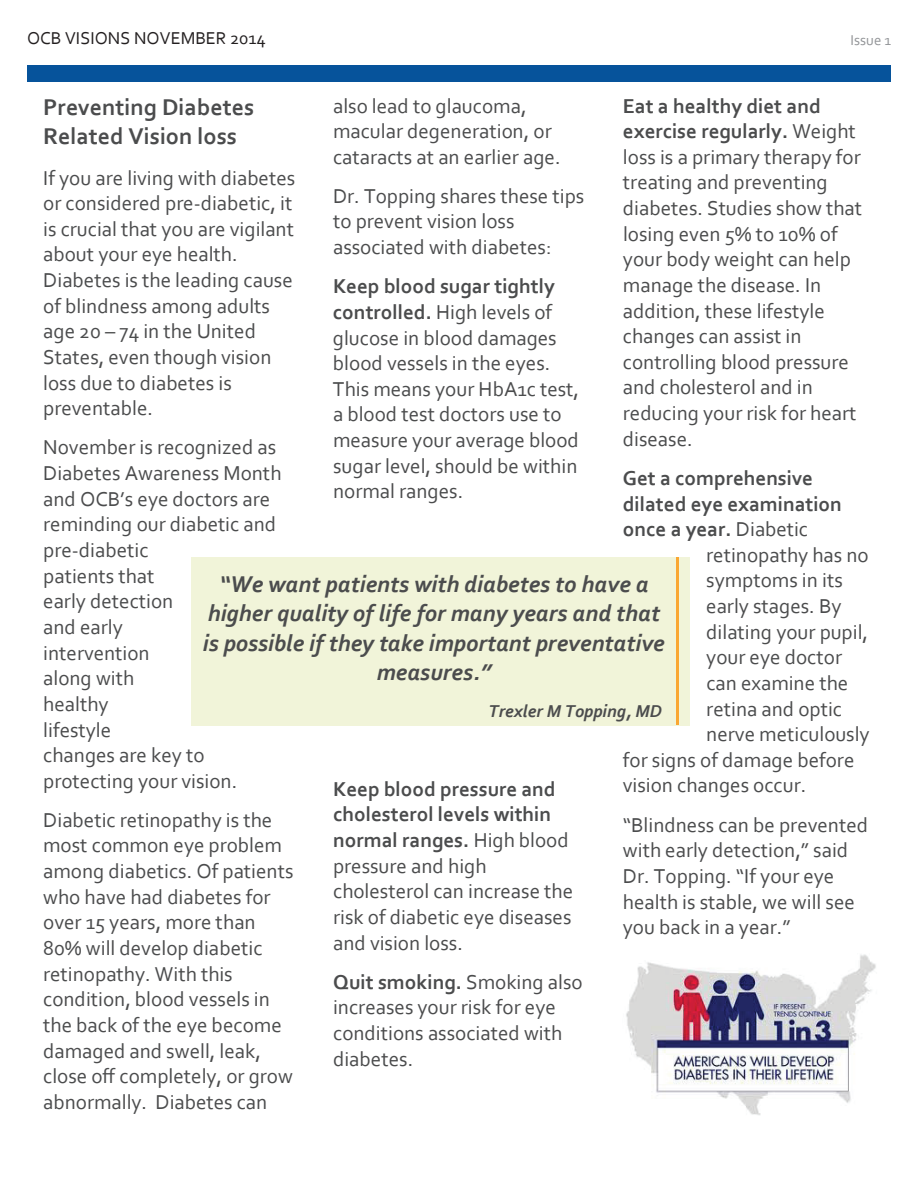
<style>
.page{position:relative;width:918px;height:1188px;background:#fff}
.page>*{position:absolute;margin:0;border:0;box-sizing:border-box;transform-origin:0 0}
.t1{font:italic 700 24px/29.2px "Corbel";color:#4b4c4d;text-align:center}
.t2{font:700 24px/29.2px "Corbel";color:#4b4c4d}
.t3{font:21px/25.7px "Corbel";color:#4b4c4d}
.t4{font:700 21px/25.7px "Corbel";color:#4b4c4d}
.t5{font:18px "Corbel";color:#231f20}
.t6{font:italic 700 18px "Corbel";color:#4b4c4d}
.t7{font:15px "Corbel";color:#939598}
.s1{font-weight:700}
.s2{font-weight:400}
</style>
<div class="page">
<img style="left:626px;top:954px;width:250px;height:161px">
<div style="left:191px;top:557px;width:498px;height:168px;background:#f1f4d9"></div>
<hr style="left:676px;top:558px;width:2px;height:41px;background:#faa732">
<hr style="left:676px;top:599px;width:2px;height:29px;background:#faa732">
<hr style="left:676px;top:628px;width:2px;height:29px;background:#faa732">
<hr style="left:676px;top:657px;width:2px;height:43px;background:#faa732">
<hr style="left:676px;top:700px;width:2px;height:25px;background:#faa732">
<div style="left:27px;top:66px;width:864px;height:16px;background:#06539b"></div>
<p class="t5" style="left:27px;top:27px;width:240px">OCB VISIONS NOVEMBER 2014</p>
<p class="t7" style="left:850px;top:31px;width:42px">Issue 1</p>
<p class="t3" style="left:623px;top:92px;width:241px"><span class="s1">Eat a healthy diet and exercise regularly.</span> Weight loss is a primary therapy for treating and preventing diabetes. Studies show that losing even 5% to 10% of your body weight can help manage the disease. In addition, these lifestyle changes can assist in controlling blood pressure and cholesterol and in reducing your risk for heart disease.</p>
<p class="t4" style="left:623px;top:465px;width:221px">Get a comprehensive dilated eye examination once a year. <span class="s2">Diabetic</span></p>
<p class="t3" style="left:706px;top:542px;width:164px">retinopathy has no</p>
<p class="t3" style="left:706px;top:567px;width:138px">symptoms in its</p>
<p class="t3" style="left:706px;top:593px;width:137px">early stages. By</p>
<p class="t3" style="left:706px;top:618px;width:163px">dilating your pupil,</p>
<p class="t3" style="left:706px;top:644px;width:137px">your eye doctor</p>
<p class="t3" style="left:706px;top:670px;width:144px">can examine the</p>
<p class="t3" style="left:706px;top:695px;width:137px">retina and optic</p>
<p class="t3" style="left:706px;top:721px;width:165px">nerve meticulously</p>
<p class="t3" style="left:623px;top:747px;width:233px">for signs of damage before</p>
<p class="t3" style="left:623px;top:772px;width:185px">vision changes occur.</p>
<p class="t3" style="left:623px;top:811px;width:247px">“Blindness can be prevented with early detection,” said<br>Dr. Topping. “If your eye health is stable, we will see you back in a year.”</p>
<p class="t3" style="left:333px;top:92px;width:229px">also lead to glaucoma, macular degeneration, or cataracts at an earlier age.</p>
<p class="t3" style="left:333px;top:183px;width:253px">Dr. Topping shares these tips to prevent vision loss associated with diabetes:</p>
<p class="t3" style="left:333px;top:273px;width:248px"><span class="s1">Keep blood sugar tightly controlled.</span> High levels of glucose in blood damages blood vessels in the eyes.<br>This means your HbA1c test, a blood test doctors use to measure your average blood sugar level, should be within normal ranges.</p>
<p class="t2" style="left:43px;top:92px;width:213px">Preventing Diabetes<br>Related Vision loss</p>
<p class="t3" style="left:43px;top:164px;width:254px">If you are living with diabetes or considered pre-diabetic, it is crucial that you are vigilant about your eye health.<br>Diabetes is the leading cause of blindness among adults age 20 – 74 in the United<br>States, even though vision loss due to diabetes is preventable.</p>
<p class="t3" style="left:43px;top:434px;width:240px">November is recognized as<br>Diabetes Awareness Month and OCB’s eye doctors are reminding our diabetic and pre-diabetic<br>patients that<br>early detection<br>and early<br>intervention<br>along with<br>healthy<br>lifestyle<br>changes are key to protecting your vision.</p>
<p class="t3" style="left:43px;top:807px;width:252px">Diabetic retinopathy is the most common eye problem among diabetics. Of patients who have had diabetes for over 15 years, more than<br>80% will develop diabetic retinopathy. With this condition, blood vessels in the back of the eye become damaged and swell, leak, close off completely, or grow abnormally. Diabetes can</p>
<p class="t1" style="left:203px;top:569px;width:463px">“We want patients with diabetes to have a higher quality of life for many years and that is possible if they take important preventative measures.”</p>
<p class="t6" style="left:489px;top:700px;width:175px">Trexler M Topping, MD</p>
<p class="t3" style="left:333px;top:775px;width:242px"><span class="s1">Keep blood pressure and cholesterol levels within normal ranges.</span> High blood pressure and high cholesterol can increase the risk of diabetic eye diseases and vision loss.</p>
<p class="t3" style="left:333px;top:968px;width:251px"><span class="s1">Quit smoking.</span> Smoking also increases your risk for eye conditions associated with diabetes.</p>
</div>
